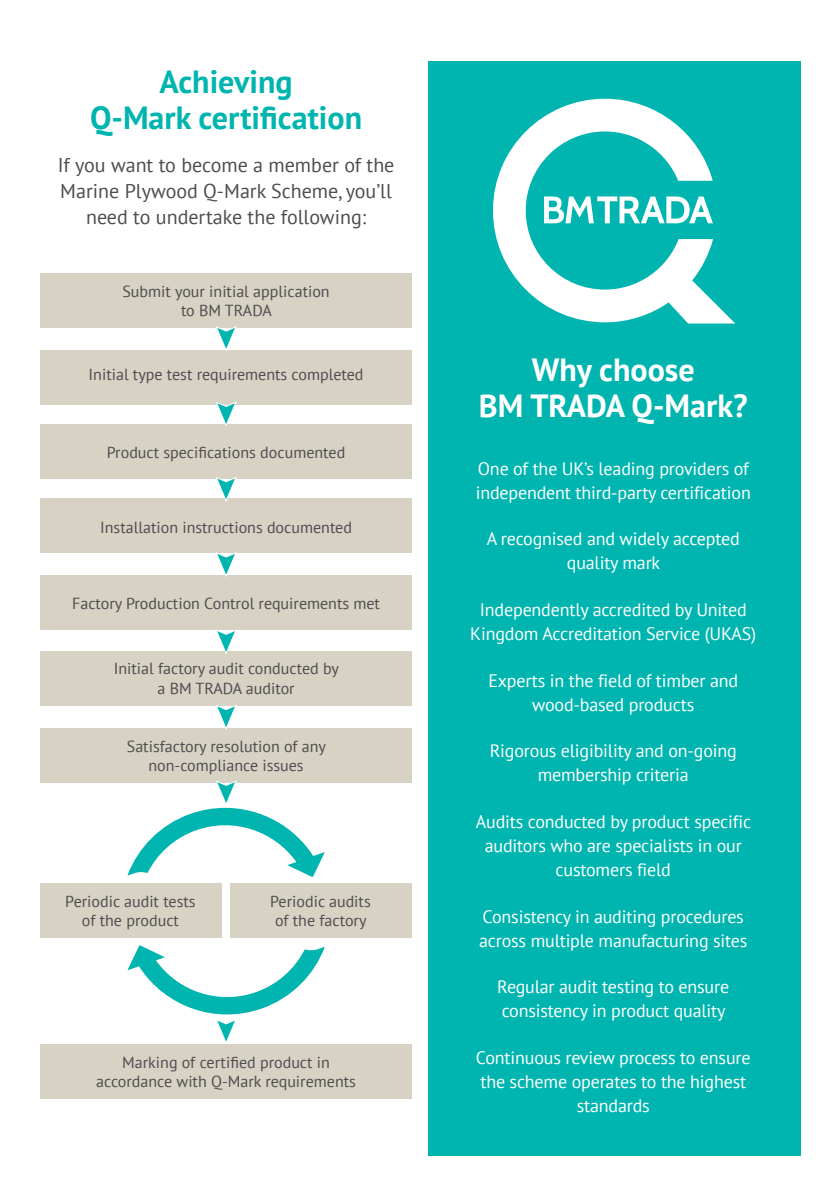
<style>
.page{position:relative;width:840px;height:1191px;background:#fff}
.page>*{position:absolute;margin:0;border:0;box-sizing:border-box;transform-origin:0 0}
.t1{font:700 32px/36px "PT Sans";color:#00b5af;text-align:center}
.t2{font:700 32px/36px "PT Sans";color:#fff;text-align:center}
.t3{font:20px/26px "PT Sans";color:#4d4d4f;text-align:center}
.t4{font:18px/24px "PT Sans";letter-spacing:-.01em;color:#fff;text-align:center}
.t5{font:16px/19.2px "PT Sans";color:#4d4d4f;text-align:center}
</style>
<div class="page">
<div style="left:428px;top:61px;width:371px;height:1094px;background:#00b5af"></div>
<svg style="left:493px;top:99px;width:242px;height:224px"></svg>
<svg style="left:543px;top:196px;width:169px;height:27px"></svg>
<div style="left:40px;top:1044px;width:371px;height:55px;background:#d7d2c4"></div>
<div style="left:40px;top:273px;width:371px;height:55px;background:#d7d2c4"></div>
<div style="left:40px;top:349px;width:371px;height:55px;background:#d7d2c4"></div>
<div style="left:40px;top:424px;width:371px;height:55px;background:#d7d2c4"></div>
<div style="left:40px;top:498px;width:371px;height:55px;background:#d7d2c4"></div>
<div style="left:40px;top:575px;width:371px;height:55px;background:#d7d2c4"></div>
<div style="left:40px;top:651px;width:371px;height:55px;background:#d7d2c4"></div>
<div style="left:40px;top:728px;width:371px;height:54px;background:#d7d2c4"></div>
<div style="left:40px;top:882px;width:182px;height:55px;background:#d7d2c4"></div>
<div style="left:230px;top:882px;width:181px;height:55px;background:#d7d2c4"></div>
<svg style="left:215px;top:326px;width:22px;height:25px"></svg>
<svg style="left:215px;top:401px;width:22px;height:25px"></svg>
<svg style="left:215px;top:477px;width:22px;height:25px"></svg>
<svg style="left:215px;top:552px;width:22px;height:25px"></svg>
<svg style="left:215px;top:629px;width:22px;height:25px"></svg>
<svg style="left:215px;top:705px;width:22px;height:25px"></svg>
<svg style="left:127px;top:780px;width:198px;height:97px"></svg>
<svg style="left:127px;top:945px;width:198px;height:98px"></svg>
<h1 class="t1" style="left:90px;top:63px;width:273px">Achieving<br>Q-Mark certification</h1>
<p class="t3" style="left:58px;top:151px;width:338px">If you want to become a member of the<br>Marine Plywood Q-Mark Scheme, you’ll need to undertake the following:</p>
<p class="t5" style="left:122px;top:281px;width:209px">Submit your initial application to BM TRADA</p>
<p class="t5" style="left:89px;top:365px;width:276px">Initial type test requirements completed</p>
<p class="t5" style="left:107px;top:442px;width:240px">Product specifications documented</p>
<p class="t5" style="left:100px;top:518px;width:253px">Installation instructions documented</p>
<p class="t5" style="left:72px;top:593px;width:309px">Factory Production Control requirements met</p>
<p class="t5" style="left:114px;top:658px;width:226px">Initial factory audit conducted by a BM TRADA auditor</p>
<p class="t5" style="left:127px;top:736px;width:200px">Satisfactory resolution of any non-compliance issues</p>
<p class="t5" style="left:65px;top:891px;width:132px">Periodic audit tests of the product</p>
<p class="t5" style="left:270px;top:891px;width:102px">Periodic audits of the factory</p>
<p class="t5" style="left:96px;top:1052px;width:261px">Marking of certified product in accordance with Q-Mark requirements</p>
<h1 class="t2" style="left:478px;top:350px;width:270px">Why choose<br>BM TRADA Q-Mark?</h1>
<p class="t4" style="left:475px;top:456px;width:276px;text-align:left">One of the UK’s leading providers of independent third-party certification</p>
<p class="t4" style="left:486px;top:526px;width:254px">A recognised and widely accepted quality mark</p>
<p class="t4" style="left:470px;top:597px;width:287px">Independently accredited by United<br>Kingdom Accreditation Service (UKAS)</p>
<p class="t4" style="left:488px;top:668px;width:251px">Experts in the field of timber and wood-based products</p>
<p class="t4" style="left:489px;top:738px;width:248px">Rigorous eligibility and on-going membership criteria</p>
<p class="t4" style="left:475px;top:809px;width:277px">Audits conducted by product specific auditors who are specialists in our customers field</p>
<p class="t4" style="left:479px;top:904px;width:270px;text-align:left">Consistency in auditing procedures across multiple manufacturing sites</p>
<p class="t4" style="left:497px;top:974px;width:233px;text-align:left">Regular audit testing to ensure consistency in product quality</p>
<p class="t4" style="left:475px;top:1045px;width:276px">Continuous review process to ensure the scheme operates to the highest standards</p>
</div>
